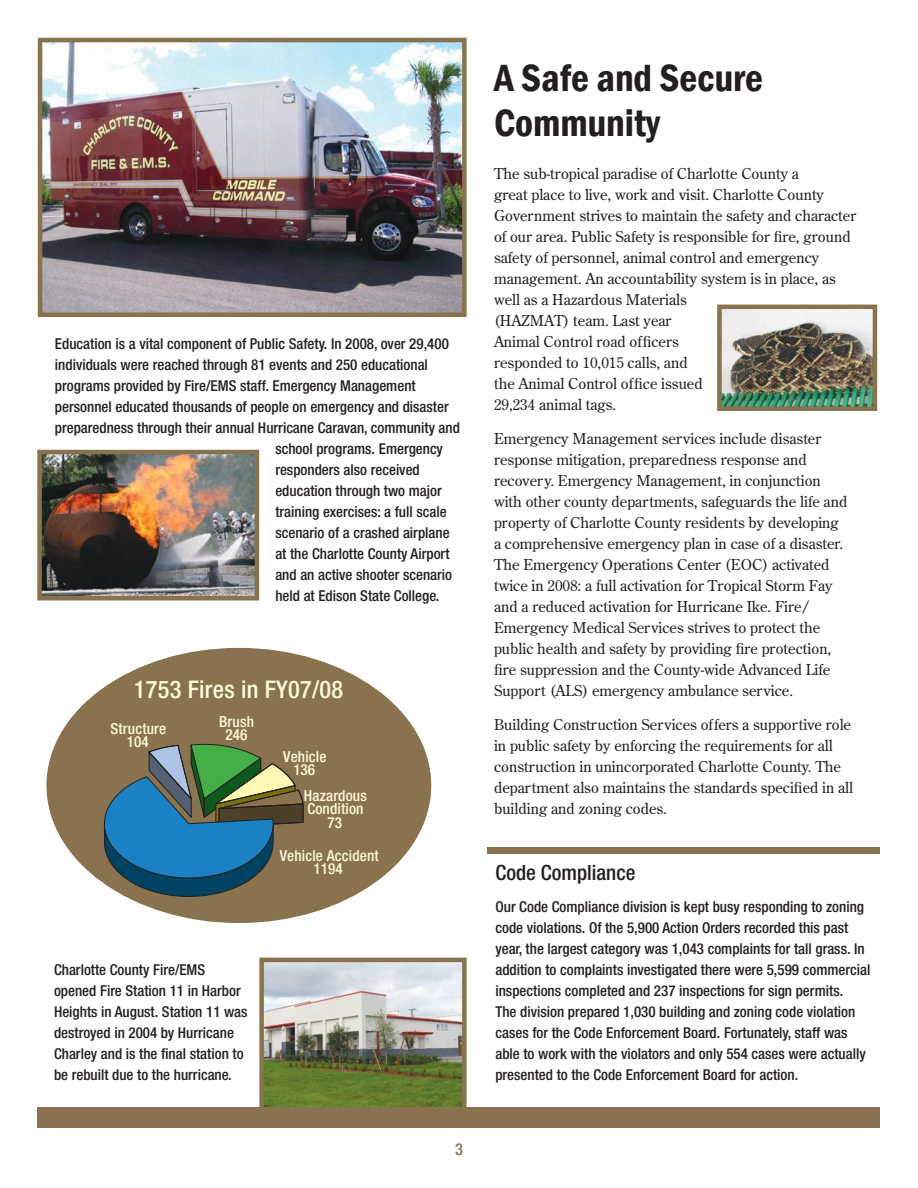
<style>
.page{position:relative;width:918px;height:1188px;background:#fff}
.page>*{position:absolute;margin:0;border:0;box-sizing:border-box;transform-origin:0 0}
.t1{font:600 condensed 39px/45px "Franklin Gothic";color:#241f1f}
.t2{font:500 condensed 24.3px "Helvetica Neue";letter-spacing:.01em;color:#fefcda}
.t3{font:500 condensed 21px "Helvetica Neue";color:#241f1f}
.t4{font:500 condensed 16.5px "Helvetica Neue";color:#89724e}
.t5{font:500 condensed 15.3px/13.4px "Helvetica Neue";letter-spacing:.01em;color:#fefcda;text-align:center}
.t6{font:15px/21px "Century Old Style Std";color:#241f1f}
.t7{font:500 condensed 15px/21px "Helvetica Neue";color:#241f1f}
</style>
<div class="page">
<img style="left:264px;top:963px;width:198px;height:144px">
<div style="left:259px;top:958px;width:208px;height:156px;border:4px solid #89724e"></div>
<img style="left:43px;top:43px;width:419px;height:269px">
<div style="left:38px;top:38px;width:429px;height:279px;border:4px solid #89724e"></div>
<div style="left:487px;top:847px;width:393px;height:7px;background:#89724e"></div>
<img style="left:722px;top:310px;width:150px;height:96px">
<div style="left:717px;top:305px;width:160px;height:106px;border:4px solid #89724e"></div>
<div style="left:38px;top:1107px;width:842px;height:21px;background:#89724e"></div>
<div style="left:46px;top:648px;width:385px;height:275px;background:#89724e;border-radius:50%"></div>
<svg style="left:104px;top:743px;width:200px;height:154px"></svg>
<img style="left:42px;top:455px;width:212px;height:140px">
<div style="left:37px;top:450px;width:222px;height:150px;border:4px solid #89724e"></div>
<p class="t7" style="left:55px;top:333px;width:395px">Education is a vital component of Public Safety. In 2008, over 29,400</p>
<p class="t7" style="left:55px;top:354px;width:375px">individuals were reached through 81 events and 250 educational</p>
<p class="t7" style="left:55px;top:375px;width:362px">programs provided by Fire/EMS staff. Emergency Management</p>
<p class="t7" style="left:55px;top:396px;width:395px">personnel educated thousands of people on emergency and disaster</p>
<p class="t7" style="left:55px;top:417px;width:407px">preparedness through their annual Hurricane Caravan, community and</p>
<p class="t7" style="left:275px;top:438px;width:169px">school programs. Emergency</p>
<p class="t7" style="left:275px;top:459px;width:146px">responders also received</p>
<p class="t7" style="left:275px;top:480px;width:168px">education through two major</p>
<p class="t7" style="left:275px;top:501px;width:173px">training exercises: a full scale</p>
<p class="t7" style="left:275px;top:522px;width:176px">scenario of a crashed airplane</p>
<p class="t7" style="left:275px;top:543px;width:176px">at the Charlotte County Airport</p>
<p class="t7" style="left:275px;top:564px;width:178px">and an active shooter scenario</p>
<p class="t7" style="left:275px;top:585px;width:166px">held at Edison State College.</p>
<h2 class="t2" style="left:134px;top:674px;width:211px">1753 Fires in FY07/08</h2>
<p class="t5" style="left:111px;top:721px;width:57px">Structure<br>104</p>
<p class="t5" style="left:219px;top:715px;width:36px">Brush<br>246</p>
<p class="t5" style="left:283px;top:750px;width:45px">Vehicle<br>136</p>
<p class="t5" style="left:304px;top:789px;width:65px">Hazardous<br>Condition<br>73</p>
<p class="t5" style="left:280px;top:848px;width:101px">Vehicle Accident<br>1194</p>
<p class="t7" style="left:54px;top:959px;width:195px">Charlotte County Fire/EMS opened Fire Station 11 in Harbor<br>Heights in August. Station 11 was destroyed in 2004 by Hurricane<br>Charley and is the final station to be rebuilt due to the hurricane.</p>
<p class="t4" style="left:455px;top:1139px;width:9px">3</p>
<h1 class="t1" style="left:494px;top:55px;width:271px">A Safe and Secure<br>Community</h1>
<p class="t6" style="left:494px;top:162px;width:364px">The sub-tropical paradise of Charlotte County a<br>great place to live, work and visit. Charlotte County Government strives to maintain the safety and character of our area. Public Safety is responsible for fire, ground safety of personnel, animal control and emergency management. An accountability system is in place, as well as a Hazardous Materials<br>(HAZMAT) team. Last year<br>Animal Control road officers<br>responded to 10,015 calls, and<br>the Animal Control office issued<br>29,234 animal tags.</p>
<p class="t6" style="left:494px;top:427px;width:355px">Emergency Management services include disaster response mitigation, preparedness response and recovery. Emergency Management, in conjunction with other county departments, safeguards the life and property of Charlotte County residents by developing a comprehensive emergency plan in case of a disaster.<br>The Emergency Operations Center (EOC) activated twice in 2008: a full activation for Tropical Storm Fay and a reduced activation for Hurricane Ike. Fire/ Emergency Medical Services strives to protect the public health and safety by providing fire protection, fire suppression and the County-wide Advanced Life Support (ALS) emergency ambulance service.</p>
<p class="t6" style="left:494px;top:713px;width:361px">Building Construction Services offers a supportive role in public safety by enforcing the requirements for all construction in unincorporated Charlotte County. The department also maintains the standards specified in all building and zoning codes.</p>
<h3 class="t3" style="left:495px;top:860px;width:141px">Code Compliance</h3>
<p class="t7" style="left:495px;top:896px;width:376px">Our Code Compliance division is kept busy responding to zoning code violations. Of the 5,900 Action Orders recorded this past year, the largest category was 1,043 complaints for tall grass. In addition to complaints investigated there were 5,599 commercial inspections completed and 237 inspections for sign permits.<br>The division prepared 1,030 building and zoning code violation cases for the Code Enforcement Board. Fortunately, staff was able to work with the violators and only 554 cases were actually presented to the Code Enforcement Board for action.</p>
</div>
